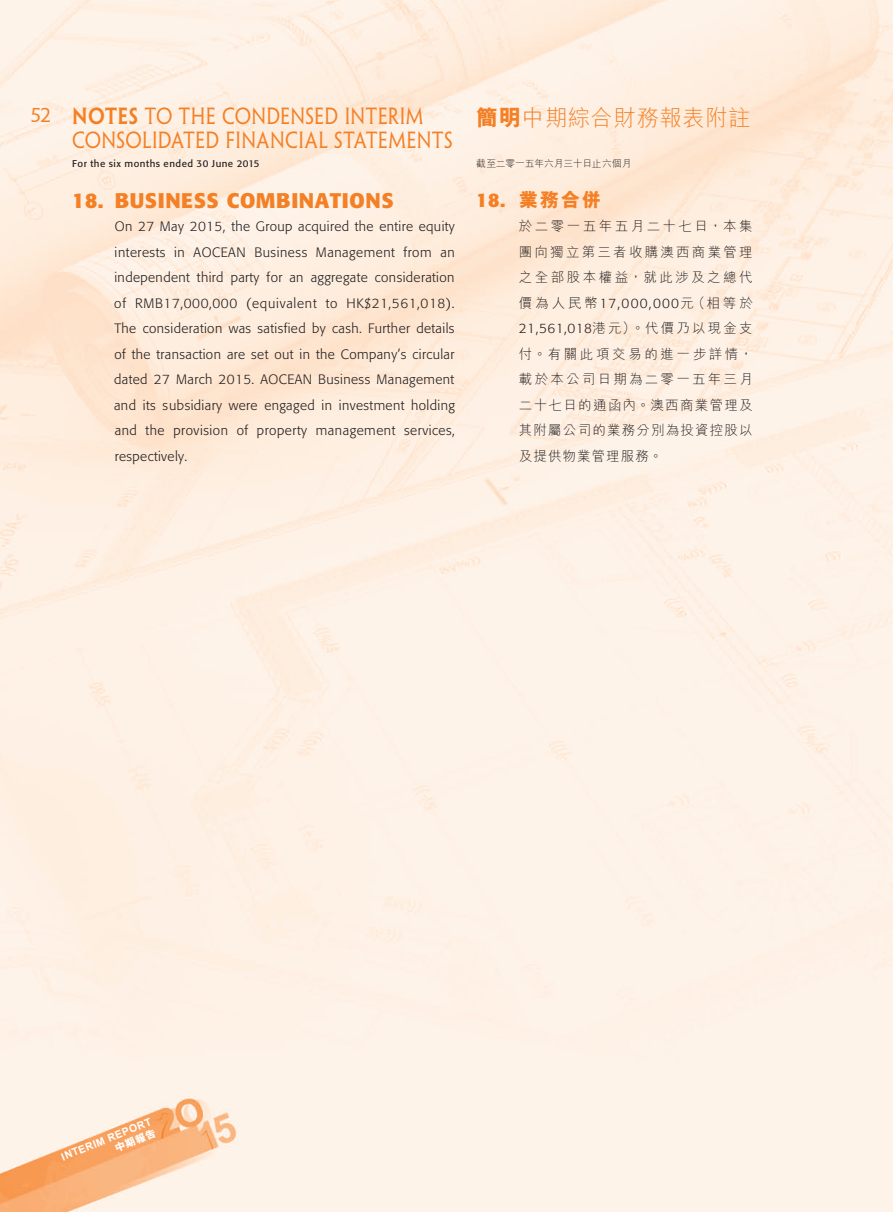
<style>
.page{position:relative;width:893px;height:1212px;background:#fff}
.page>*{position:absolute;margin:0;border:0;box-sizing:border-box;transform-origin:0 0}
.t1{font:300 22.5px "M Hei HK";letter-spacing:.03em;color:#f48026}
.t2{font:21px/24px "Penumbra Half Serif Std";letter-spacing:.015em;color:#f48026;scale:.88 1}
.t3{font:700 21px "Formata";letter-spacing:.03em;color:#f48026}
.t4{font:800 19.5px "M Hei HK";color:#f48026}
.t5{font:300 13.5px/25.5px "Formata";letter-spacing:.04em;color:#231f20;text-align:justify}
.t6{font:300 13.5px/25.5px "M Hei HK";letter-spacing:.09em;color:#231f20;text-align:justify}
.t7{font:700 10.5px "Arial";color:#fff}
.t8{font:800 10.5px "M Hei HK";color:#fff}
.t9{font:9.75px "Formata";letter-spacing:.05em;color:#231f20}
.t10{font:300 9.75px "M Hei HK";letter-spacing:-.01em;color:#231f20}
.s1{font-size:18px}
.s2{font-family:"Penumbra Half Serif Std Se Bd"}
.s3{font-weight:800}
.s4{font-family:"Formata";font-weight:700}
.s5{font-family:"Formata"}
</style>
<div class="page">
<img style="left:0;top:0;width:893px;height:1212px">
<h2 class="t2" style="left:72px;top:104px;width:434px;text-indent:-41px"><span class="s1">52</span> <span class="s2">NOTES</span> TO THE CONDENSED INTERIM<br>CONSOLIDATED FINANCIAL STATEMENTS</h2>
<h1 class="t1" style="left:476px;top:102px;width:276px"><span class="s3">簡明</span>中期綜合財務報表附註</h1>
<p class="t9" style="left:72px;top:158px;width:189px">For the six months ended 30 June 2015</p>
<p class="t10" style="left:476px;top:157px;width:157px">截至二零一五年六月三十日止六個月</p>
<h2 class="t3" style="left:72px;top:187px;width:323px">18. BUSINESS COMBINATIONS</h2>
<p class="t5" style="left:114px;top:214px;width:342px">On 27 May 2015, the Group acquired the entire equity interests in AOCEAN Business Management from an independent third party for an aggregate consideration of RMB17,000,000 (equivalent to HK$21,561,018).<br>The consideration was satisfied by cash. Further details of the transaction are set out in the Company’s circular dated 27 March 2015. AOCEAN Business Management and its subsidiary were engaged in investment holding and the provision of property management services, respectively.</p>
<h3 class="t4" style="left:476px;top:187px;width:127px"><span class="s4">18.</span> 業務合併</h3>
<p class="t6" style="left:519px;top:213px;width:236px">於二零一五年五月二十七日，本集團向獨立第三者收購澳西商業管理之全部股本權益，就此涉及之總代價為人民幣<span class="s5">17,000,000</span>元（相等於<span class="s5">21,561,018</span>港元）。代價乃以現金支付。有關此項交易的進一步詳情，載於本公司日期為二零一五年三月二十七日的通函內。澳西商業管理及其附屬公司的業務分別為投資控股以及提供物業管理服務。</p>
<p class="t7" style="left:59px;top:1151px;width:98px;rotate:-22deg">INTERIM REPORT</p>
<p class="t8" style="left:113px;top:1142px;width:45px;rotate:-22deg">中期報告</p>
</div>
